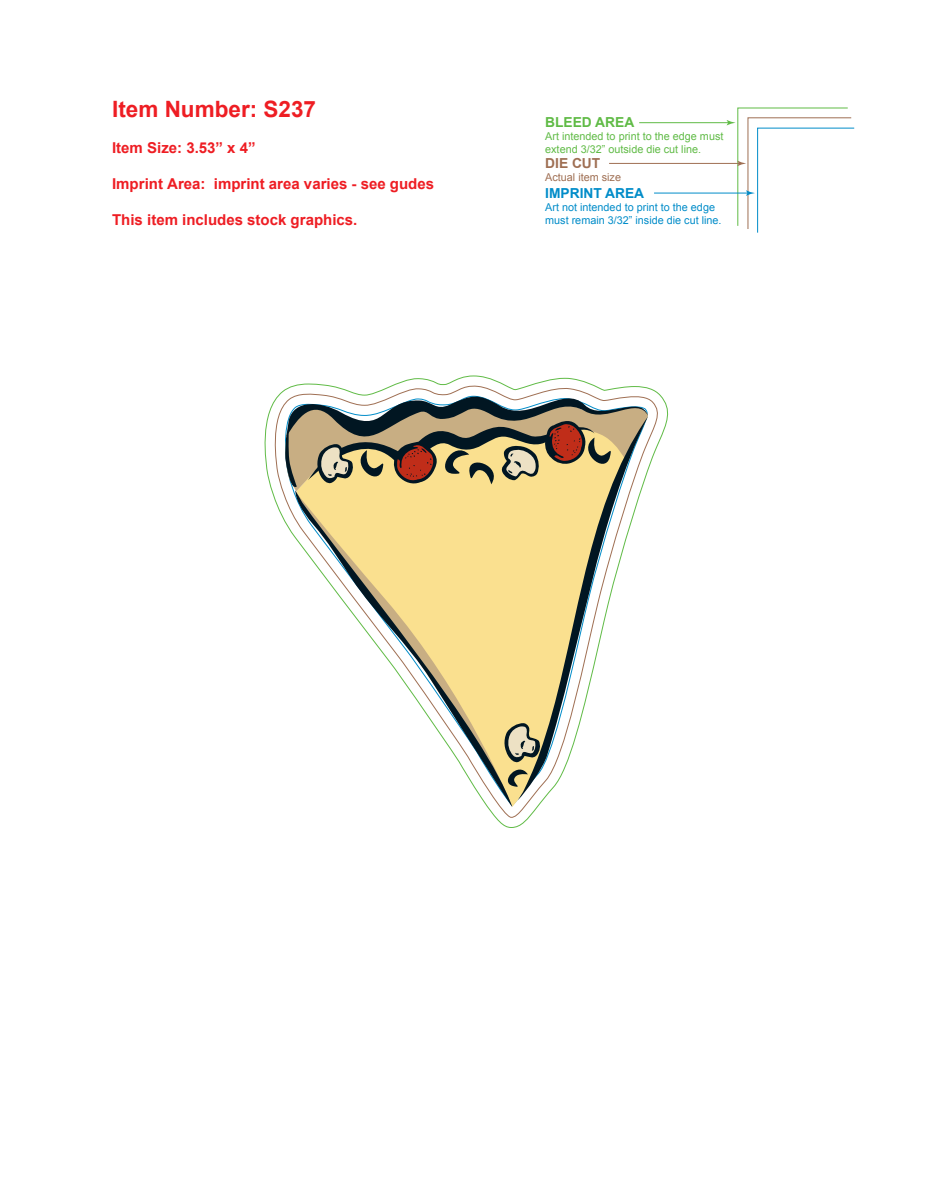
<style>
.page{position:relative;width:932px;height:1202px;background:#fff}
.page>*{position:absolute;margin:0;border:0;box-sizing:border-box;transform-origin:0 0}
.t1{font:700 22.5px "Arial";color:#ee1d23}
.t2{font:700 15px "Arial";color:#ee1d23}
.t3{font:700 13.8px "Arial";color:#008cc9}
.t4{font:700 13.8px "Arial";color:#60bb46}
.t5{font:700 13.8px "Arial";color:#9f6f53}
.t6{font:10.8px/13px "Arial";color:#008cc9}
.t7{font:10.8px/13px "Arial";color:#60bb46}
.t8{font:10.8px "Arial";color:#9f6f53}
</style>
<div class="page">
<hr style="left:639px;top:122px;width:90px;height:1px;background:#60bb46">
<hr style="left:654px;top:192px;width:94px;height:1px;background:#008cc9">
<hr style="left:609px;top:163px;width:130px;height:1px;background:#9f6f53">
<svg style="left:726px;top:107px;width:128px;height:126px"></svg>
<svg style="left:286px;top:383px;width:362px;height:417px"></svg>
<svg style="left:295px;top:493px;width:218px;height:316px"></svg>
<svg style="left:282px;top:400px;width:368px;height:93px;background:#a99a79"></svg>
<svg style="left:498px;top:723px;width:43px;height:65px;background:#b2a97f"></svg>
<h1 class="t1" style="left:112px;top:95px;width:205px">Item Number: S237</h1>
<p class="t2" style="left:112px;top:138px;width:145px">Item Size: 3.53” x 4”</p>
<p class="t2" style="left:112px;top:174px;width:323px">Imprint Area: imprint area varies - see gudes</p>
<p class="t2" style="left:112px;top:210px;width:247px">This item includes stock graphics.</p>
<p class="t4" style="left:545px;top:113px;width:91px">BLEED AREA</p>
<p class="t7" style="left:545px;top:130px;width:180px">Art intended to print to the edge must extend 3/32” outside die cut line.</p>
<p class="t5" style="left:545px;top:154px;width:57px">DIE CUT</p>
<p class="t8" style="left:545px;top:170px;width:77px">Actual item size</p>
<p class="t3" style="left:545px;top:184px;width:100px">IMPRINT AREA</p>
<p class="t6" style="left:545px;top:200px;width:178px">Art not intended to print to the edge must remain 3/32” inside die cut line.</p>
</div>
